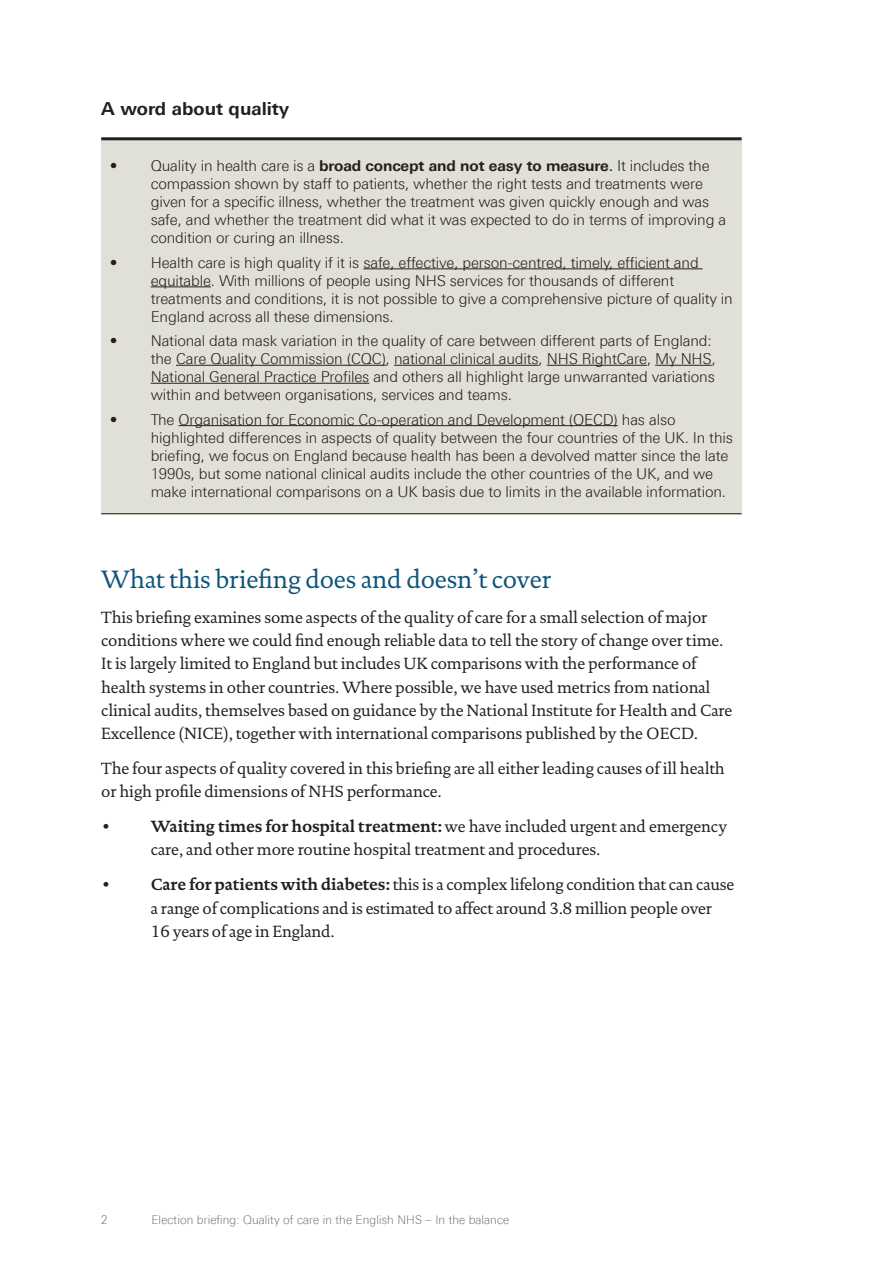
<style>
.page{position:relative;width:893px;height:1263px;background:#fff}
.page>*{position:absolute;margin:0;border:0;box-sizing:border-box;transform-origin:0 0}
.Header_1{font:25.5px "DTL Documenta TOT";letter-spacing:-.01em;color:#0f567b}
.Box_1_header{font:700 18px "Linotype Univers 630";color:#231f20}
.Body_para{font:16.5px/23.2px "DTL Documenta TOT";letter-spacing:-.01em;color:#231f20}
.t1{font:300 15px/18px "LT Univers Basic";letter-spacing:-.01em;color:#231f20}
.t2{font:100 12px "Linotype Univers 230";letter-spacing:.01em;color:#4b4c4d}
.s1{font-family:"Linotype Univers 630";font-weight:700}
.s2{font-family:"Linotype Univers 530";font-weight:500}
.s3{font-weight:700}
</style>
<div class="page">
<div style="left:101px;top:139px;width:641px;height:124px;background:#e1e0d6"></div>
<hr style="left:101px;top:137px;width:641px;height:3px;background:#231f20">
<div style="left:101px;top:248px;width:641px;height:85px;background:#e1e0d6"></div>
<hr style="left:363px;top:268px;width:340px;height:1px;background:#231f20">
<hr style="left:151px;top:286px;width:60px;height:1px;background:#231f20">
<div style="left:101px;top:327px;width:641px;height:84px;background:#e1e0d6"></div>
<hr style="left:176px;top:365px;width:210px;height:1px;background:#231f20">
<hr style="left:394px;top:365px;width:145px;height:1px;background:#231f20">
<hr style="left:547px;top:365px;width:100px;height:1px;background:#231f20">
<hr style="left:655px;top:365px;width:57px;height:1px;background:#231f20">
<hr style="left:151px;top:383px;width:218px;height:1px;background:#231f20">
<div style="left:101px;top:405px;width:641px;height:109px;background:#e1e0d6"></div>
<hr style="left:178px;top:425px;width:440px;height:1px;background:#231f20">
<hr style="left:101px;top:513px;width:641px;height:1px;background:#231f20">
<p class="Box_1_header" style="left:101px;top:98px;width:189px">A word about quality</p>
<p class="t1" style="left:151px;top:157px;width:577px;text-indent:-41px">• Quality in health care is a <span class="s1">broad concept and not easy to measure</span><span class="s2">.</span> It includes the compassion shown by staff to patients, whether the right tests and treatments were given for a specific illness, whether the treatment was given quickly enough and was safe, and whether the treatment did what it was expected to do in terms of improving a condition or curing an illness.</p>
<p class="t1" style="left:151px;top:253px;width:584px;text-indent:-41px">• Health care is high quality if it is safe, effective, person-centred, timely, efficient and equitable. With millions of people using NHS services for thousands of different treatments and conditions, it is not possible to give a comprehensive picture of quality in England across all these dimensions.</p>
<p class="t1" style="left:151px;top:332px;width:567px;text-indent:-41px">• National data mask variation in the quality of care between different parts of England: the Care Quality Commission (CQC), national clinical audits, NHS RightCare, My NHS, National General Practice Profiles and others all highlight large unwarranted variations within and between organisations, services and teams.</p>
<p class="t1" style="left:151px;top:410px;width:584px;text-indent:-41px">• The Organisation for Economic Co-operation and Development (OECD) has also highlighted differences in aspects of quality between the four countries of the UK. In this briefing, we focus on England because health has been a devolved matter since the late 1990s, but some national clinical audits include the other countries of the UK, and we make international comparisons on a UK basis due to limits in the available information.</p>
<p class="Header_1" style="left:101px;top:564px;width:451px">What this briefing does and doesn’t cover</p>
<p class="Body_para" style="left:101px;top:606px;width:633px">This briefing examines some aspects of the quality of care for a small selection of major conditions where we could find enough reliable data to tell the story of change over time.<br>It is largely limited to England but includes UK comparisons with the performance of health systems in other countries. Where possible, we have used metrics from national clinical audits, themselves based on guidance by the National Institute for Health and Care Excellence (NICE), together with international comparisons published by the OECD.</p>
<p class="Body_para" style="left:101px;top:757px;width:625px">The four aspects of quality covered in this briefing are all either leading causes of ill health or high profile dimensions of NHS performance.</p>
<p class="Body_para" style="left:101px;top:815px;width:11px">•</p>
<p class="Body_para" style="left:151px;top:815px;width:578px"><span class="s3">Waiting times for hospital treatment:</span> we have included urgent and emergency care, and other more routine hospital treatment and procedures.</p>
<p class="Body_para" style="left:101px;top:873px;width:11px">•</p>
<p class="Body_para" style="left:151px;top:873px;width:585px"><span class="s3">Care for patients with diabetes:</span> this is a complex lifelong condition that can cause a range of complications and is estimated to affect around 3.8 million people over<br>16 years of age in England.</p>
<p class="t2" style="left:101px;top:1213px;width:8px">2</p>
<p class="t2" style="left:151px;top:1213px;width:359px">Election briefing: Quality of care in the English NHS – In the balance</p>
</div>
